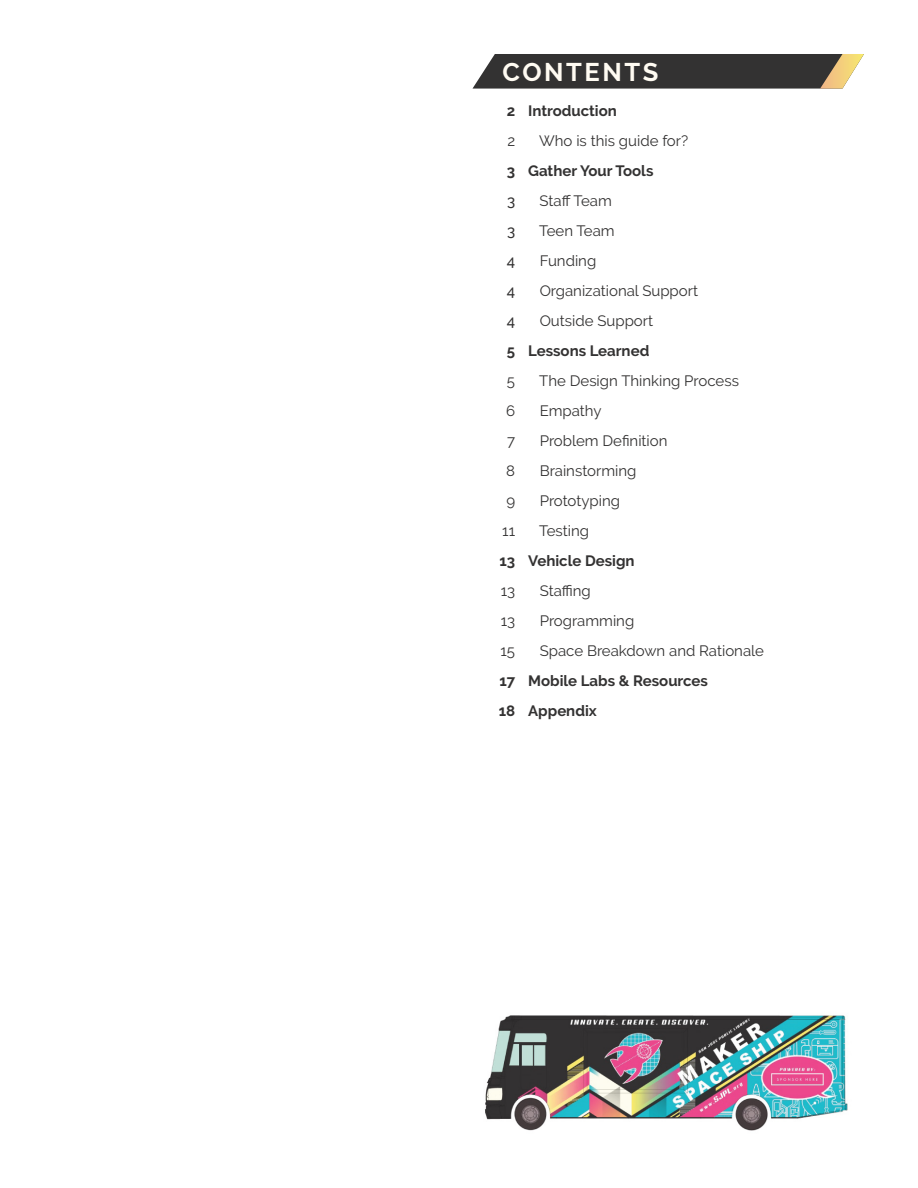
<style>
.page{position:relative;width:918px;height:1188px;background:#fff}
.page>*{position:absolute;margin:0;border:0;box-sizing:border-box;transform-origin:0 0}
.t1{font:700 25.5px "Raleway";letter-spacing:.1em;color:#fffbf2}
.t2{font:15px "Raleway";color:#333232}
.t3{font:700 15px/30px "Raleway";color:#333232}
.t4{font:500 15px "Raleway";color:#333232}
</style>
<div class="page">
<svg style="left:473px;top:54px;width:391px;height:35px;background:#4b4843"></svg>
<img style="left:485px;top:1015px;width:363px;height:116px">
<h1 class="t1" style="left:502px;top:57px;width:157px">CONTENTS</h1>
<p class="t3" style="left:507px;top:96px;width:112px">2 Introduction</p>
<p class="t2" style="left:507px;top:132px;width:9px">2</p>
<p class="t2" style="left:539px;top:132px;width:151px">Who is this guide for?</p>
<p class="t3" style="left:507px;top:156px;width:148px">3 Gather Your Tools</p>
<p class="t4" style="left:507px;top:192px;width:10px">3</p>
<p class="t2" style="left:540px;top:192px;width:74px">Staff Team</p>
<p class="t4" style="left:507px;top:222px;width:10px">3</p>
<p class="t2" style="left:539px;top:222px;width:77px">Teen Team</p>
<p class="t4" style="left:507px;top:252px;width:10px">4</p>
<p class="t2" style="left:540px;top:252px;width:58px">Funding</p>
<p class="t4" style="left:507px;top:282px;width:10px">4</p>
<p class="t2" style="left:540px;top:282px;width:160px">Organizational Support</p>
<p class="t4" style="left:507px;top:312px;width:10px">4</p>
<p class="t2" style="left:540px;top:312px;width:115px">Outside Support</p>
<p class="t3" style="left:507px;top:336px;width:144px">5 Lessons Learned</p>
<p class="t2" style="left:507px;top:372px;width:10px">5</p>
<p class="t2" style="left:539px;top:372px;width:201px">The Design Thinking Process</p>
<p class="t2" style="left:506px;top:402px;width:11px">6</p>
<p class="t2" style="left:540px;top:402px;width:63px">Empathy</p>
<p class="t2" style="left:507px;top:432px;width:10px">7</p>
<p class="t2" style="left:540px;top:432px;width:129px">Problem Definition</p>
<p class="t2" style="left:506px;top:462px;width:10px">8</p>
<p class="t2" style="left:540px;top:462px;width:98px">Brainstorming</p>
<p class="t2" style="left:506px;top:492px;width:10px">9</p>
<p class="t2" style="left:540px;top:492px;width:82px">Prototyping</p>
<p class="t2" style="left:502px;top:522px;width:14px">11</p>
<p class="t2" style="left:539px;top:522px;width:51px">Testing</p>
<p class="t3" style="left:499px;top:546px;width:137px">13 Vehicle Design</p>
<p class="t2" style="left:501px;top:582px;width:16px">13</p>
<p class="t2" style="left:540px;top:582px;width:53px">Staffing</p>
<p class="t2" style="left:501px;top:612px;width:16px">13</p>
<p class="t2" style="left:540px;top:612px;width:96px">Programming</p>
<p class="t2" style="left:501px;top:642px;width:16px">15</p>
<p class="t2" style="left:540px;top:642px;width:226px">Space Breakdown and Rationale</p>
<p class="t3" style="left:499px;top:666px;width:211px">17 Mobile Labs &amp; Resources<br>18 Appendix</p>
</div>
